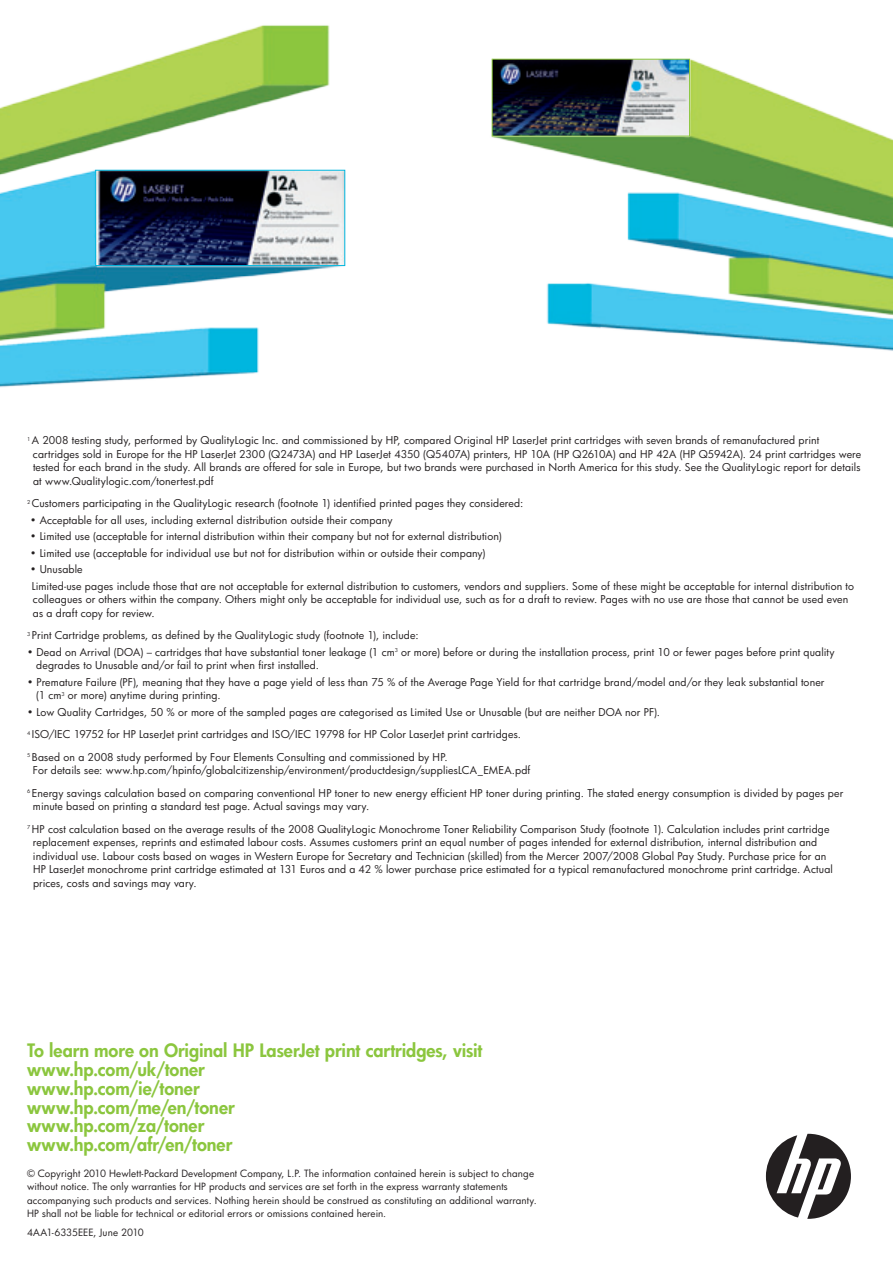
<style>
.page{position:relative;width:893px;height:1263px;background:#fff}
.page>*{position:absolute;margin:0;border:0;box-sizing:border-box;transform-origin:0 0}
.t1{font:800 18px/18.8px "HP Futura";color:#8bc63e}
.t2{font:10.5px/13.5px "HP Futura";letter-spacing:.01em;color:#231f20}
.t3{font:9.75px/13.5px "HP Futura";letter-spacing:.015em;color:#231f20}
.t4{font:9.75px "HP Futura";letter-spacing:-.005em;color:#231f20}
</style>
<div class="page">
<svg style="left:766px;top:1134px;width:85px;height:85px"></svg>
<img style="left:0;top:25px;width:346px;height:363px">
<img style="left:97px;top:172px;width:246px;height:92px">
<div style="left:95px;top:170px;width:250px;height:96px;border:1px solid #00b6de"></div>
<img style="left:491px;top:58px;width:402px;height:293px">
<img style="left:494px;top:61px;width:194px;height:73px">
<div style="left:492px;top:59px;width:198px;height:77px;border:1px solid #8bc63e"></div>
<p class="t2" style="left:33px;top:433px;width:830px;text-indent:-6px"><sup>1</sup> A 2008 testing study, performed by QualityLogic I nc. and commissioned by HP, compared Original HP LaserJet print cartridges with seven brands of remanufactured print cartridges sold in Europe for the HP LaserJet 2300 (Q2473A) and HP LaserJet 4350 (Q5407A) printers, HP 10A (HP Q2610A) and HP 42A (HP Q5942A). 24 print cartridges were tested for each brand in the study. All brands are offered for sale in Europe, but two brands were purchased in N orth America for this study. See the QualityLogic report for details at www.Qualitylogic.com/tonertest.pdf</p>
<p class="t2" style="left:27px;top:496px;width:498px"><sup>2</sup> Customers participating in the QualityLogic research (footnote 1) identified printed pages they considered:</p>
<p class="t2" style="left:30px;top:513px;width:364px">• Acceptable for all uses, including external distribution outside their company</p>
<p class="t2" style="left:30px;top:529px;width:473px">• Limited use (acceptable for internal distribution within their company but not for external distribution)</p>
<p class="t2" style="left:30px;top:546px;width:457px">• Limited use (acceptable for individual use but not for distribution within or outside their company)</p>
<p class="t2" style="left:30px;top:561px;width:825px;line-height:16.5px">• Unusable<br>Limited-use pages include those that are not acceptable for external distribution to customers, vendors and suppliers. Some of these might be acceptable for internal distribution to</p>
<p class="t2" style="left:33px;top:592px;width:817px">colleagues or others within the company. Others might only be acceptable for individual use, such as for a draft to review. Pages with no use are those that cannot be used even as a draft copy for review.</p>
<p class="t2" style="left:27px;top:628px;width:393px"><sup>3</sup> Print Cartridge problems, as defined by the QualityLogic study (footnote 1), include:</p>
<p class="t2" style="left:36px;top:645px;width:800px;text-indent:-9px">• Dead on Arrival (DOA) – cartridges that have substantial toner leakage (1 cm<sup>3</sup> or more) before or during the installation process, print 10 or fewer pages before print quality degrades to Unusable and/or fail to print when first installed.</p>
<p class="t2" style="left:36px;top:675px;width:790px;text-indent:-9px">• Premature Failure (PF), meaning that they have a page yield of less than 75 % of the Average Page Yield for that cartridge brand/model and/or they leak substantial toner (1 cm<sup>3</sup> or more) anytime during printing.</p>
<p class="t2" style="left:27px;top:700px;width:635px;line-height:22.5px">• Low Quality Cartridges, 50 % or more of the sampled pages are categorised as Limited Use or Unusable (but are neither DOA nor PF).<br><sup>4</sup> ISO/IEC</p>
<p class="t2" style="left:27px;top:723px;width:496px;line-height:22.5px;text-indent:287px">19798 for HP Color LaserJet print cartridges.<br><sup>5</sup> Based on a 2008 study performed by Four Elements Consulting and commissioned by HP.</p>
<p class="t2" style="left:33px;top:763px;width:459px">For details see: www.hp.com/hpinfo/globalcitizenship/environment/productdesign/suppliesLCA_EMEA</p>
<p class="t2" style="left:74px;top:727px;width:228px">19752 for HP LaserJet print cartridges and ISO/IEC</p>
<p class="t2" style="left:27px;top:759px;width:818px;line-height:22.5px;text-indent:485px">.pdf<br><sup>6</sup> Energy savings calculation based on comparing conventional HP toner to new energy efficient HP toner during printing. The stated energy consumption is divided by pages per</p>
<p class="t2" style="left:27px;top:795px;width:804px;line-height:22.5px;text-indent:6px">minute based on printing a standard test page. Actual savings may vary.<br><sup>7</sup> HP cost calculation based on the average results of the 2008 QualityLogic Monochrome Toner Reliability Comparison Study (footnote 1). Calculation includes print cartridge</p>
<p class="t2" style="left:33px;top:835px;width:801px">replacement expenses, reprints and estimated labour costs. Assumes customers print an equal number of pages intended for external distribution, internal distribution and individual use. Labour costs based on wages in Western Europe for Secretary and Technician (skilled) from the Mercer 2007/2008 Global Pay Study. Purchase price for an HP LaserJet monochrome print cartridge estimated at 131 Euros and a 42 % lower purchase price estimated for a typical remanufactured monochrome print cartridge. Actual prices, costs and savings may vary.</p>
<h1 class="t1" style="left:27px;top:1041px;width:457px">To learn more on Original HP LaserJet print cartridges, visit www.hp.com/uk/toner<br>www.hp.com/ie/toner<br>www.hp.com/me/en/toner<br>www.hp.com/za/toner<br>www.hp.com/afr/en/toner</h1>
<p class="t3" style="left:27px;top:1166px;width:511px">© Copyright 2010 Hewlett-Packard Development Company, L.P. The information contained herein is subject to change without notice. The only warranties for HP products and services are set forth in the express warranty statements accompanying such products and services. Nothing herein should be construed as constituting an additional warranty.<br>HP shall not be liable for technical or editorial errors or omissions contained herein.</p>
<p class="t4" style="left:27px;top:1226px;width:118px">4AA1-6335EEE, June 2010</p>
</div>
